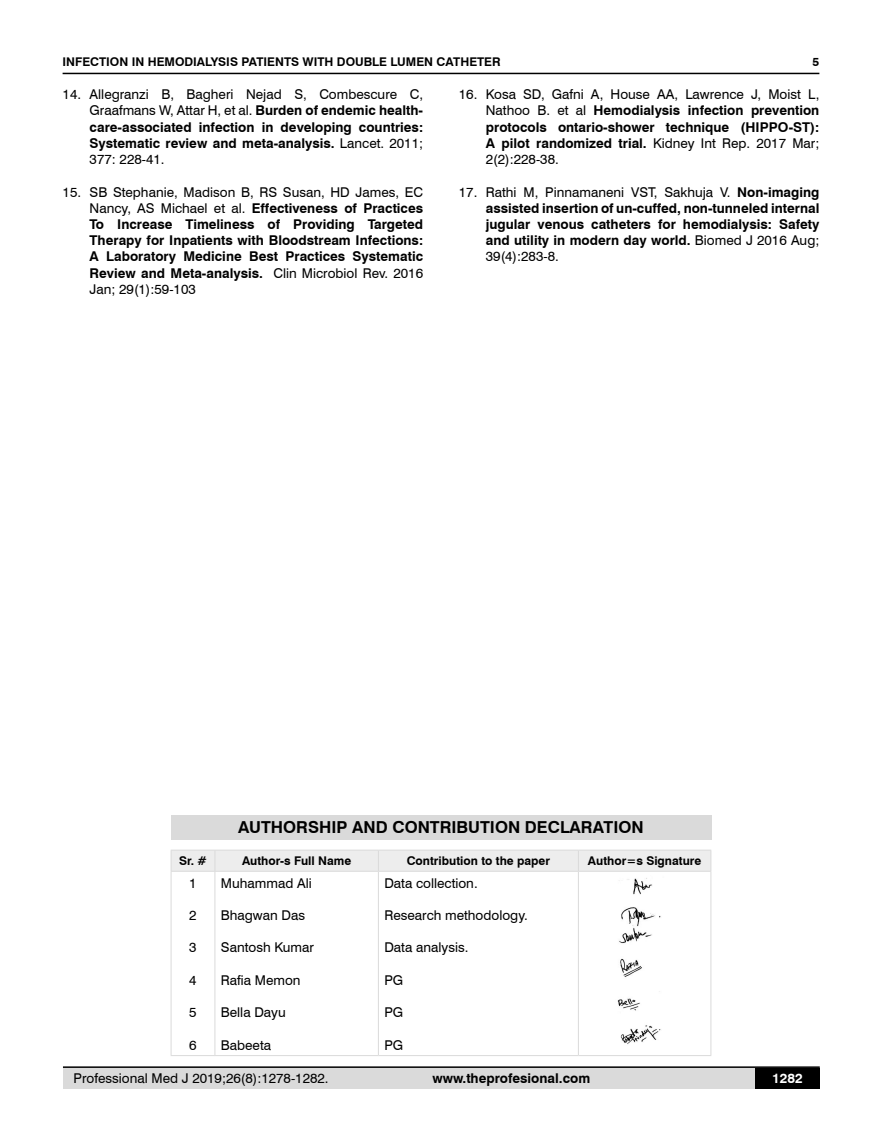
<style>
.page{position:relative;width:882px;height:1145px;background:#fff}
.page>*{position:absolute;margin:0;border:0;box-sizing:border-box;transform-origin:0 0}
.t1{font:700 16.5px "Swiss 721 BT";color:#000}
.t2{font:700 13.5px/16.2px "Swiss 721 BT";color:#000;text-align:justify}
.t3{font:13.5px "Swiss 721 BT";color:#000}
.t4{font:700 13.5px "Swiss 721 BT";color:#fff}
.t5{font:700 12px "Swiss 721 BT";color:#000}
.s1{font-weight:400}
</style>
<div class="page">
<div style="left:63px;top:1067px;width:756px;height:21px;background:#dadada"></div>
<hr style="left:63px;top:1066px;width:756px;height:2px;background:#000">
<hr style="left:63px;top:73px;width:756px;height:1px;background:#000">
<div style="left:754px;top:1068px;width:65px;height:20px;background:#000"></div>
<div style="left:171px;top:815px;width:540px;height:24px;background:#dadada"></div>
<hr style="left:171px;top:849px;width:44px;height:1px;background:#dadada">
<hr style="left:215px;top:849px;width:163px;height:1px;background:#dadada">
<hr style="left:378px;top:849px;width:200px;height:1px;background:#dadada">
<hr style="left:578px;top:849px;width:133px;height:1px;background:#dadada">
<div style="left:171px;top:850px;width:540px;height:21px;background:#ededed"></div>
<hr style="left:171px;top:871px;width:44px;height:1px;background:#dadada">
<hr style="left:171px;top:871px;width:1px;height:184px;background:#dadada">
<hr style="left:215px;top:871px;width:163px;height:1px;background:#dadada">
<hr style="left:214px;top:871px;width:1px;height:184px;background:#dadada">
<hr style="left:378px;top:871px;width:200px;height:1px;background:#dadada">
<hr style="left:378px;top:871px;width:1px;height:184px;background:#dadada">
<hr style="left:578px;top:871px;width:133px;height:1px;background:#dadada">
<hr style="left:577px;top:871px;width:1px;height:184px;background:#dadada">
<hr style="left:710px;top:871px;width:1px;height:184px;background:#dadada">
<hr style="left:171px;top:1055px;width:44px;height:1px;background:#dadada">
<hr style="left:215px;top:1055px;width:163px;height:1px;background:#dadada">
<hr style="left:378px;top:1055px;width:200px;height:1px;background:#dadada">
<hr style="left:578px;top:1055px;width:133px;height:1px;background:#dadada">
<img style="left:617px;top:878px;width:44px;height:166px">
<p class="t5" style="left:63px;top:53px;width:439px">INFECTION IN HEMODIALYSIS PATIENTS WITH DOUBLE LUMEN CATHETER</p>
<p class="t5" style="left:812px;top:53px;width:8px">5</p>
<p class="t2" style="left:90px;top:86px;width:335px;text-indent:-27px"><span class="s1">14. Allegranzi B, Bagheri Nejad S, Combescure C, Graafmans W, Attar H, et al.</span> Burden of endemic health&shy;care-associated infection in developing countries:<br>Systematic review and meta-analysis. <span class="s1">Lancet. 2011; 377: 228-41.</span></p>
<p class="t2" style="left:90px;top:183px;width:335px;text-indent:-27px"><span class="s1">15. SB Stephanie, Madison B, RS Susan, HD James, EC Nancy, AS Michael et al.</span> Effectiveness of Practices To Increase Timeliness of Providing Targeted Therapy for Inpatients with Bloodstream Infections:<br>A Laboratory Medicine Best Practices Systematic Review and Meta-analysis. <span class="s1">Clin Microbiol Rev. 2016<br>Jan; 29(1):59-103</span></p>
<p class="t2" style="left:485px;top:86px;width:335px;text-indent:-27px"><span class="s1">16. Kosa SD, Gafni A, House AA, Lawrence J, Moist L, Nathoo B. et al</span> Hemodialysis infection prevention protocols ontario-shower technique (HIPPO-ST):<br>A pilot randomized trial. <span class="s1">Kidney Int Rep. 2017 Mar; 2(2):228-38.</span></p>
<p class="t2" style="left:485px;top:183px;width:335px;text-indent:-27px"><span class="s1">17. Rathi M, Pinnamaneni VST, Sakhuja V.</span> Non-imaging assisted insertion of un-cuffed, non-tunneled internal jugular venous catheters for hemodialysis: Safety and utility in modern day world. <span class="s1">Biomed J 2016 Aug; 39(4):283-8.</span></p>
<p class="t1" style="left:238px;top:816px;width:406px">AUTHORSHIP AND CONTRIBUTION DECLARATION</p>
<p class="t5" style="left:179px;top:852px;width:29px">Sr. #</p>
<p class="t5" style="left:242px;top:852px;width:111px">Author-s Full Name</p>
<p class="t5" style="left:406px;top:852px;width:145px">Contribution to the paper</p>
<p class="t5" style="left:587px;top:852px;width:115px">Author=s Signature</p>
<p class="t3" style="left:189px;top:873px;width:9px">1</p>
<p class="t3" style="left:189px;top:906px;width:9px">2</p>
<p class="t3" style="left:189px;top:938px;width:9px">3</p>
<p class="t3" style="left:189px;top:970px;width:9px">4</p>
<p class="t3" style="left:189px;top:1003px;width:9px">5</p>
<p class="t3" style="left:189px;top:1035px;width:9px">6</p>
<p class="t3" style="left:221px;top:873px;width:92px">Muhammad Ali</p>
<p class="t3" style="left:221px;top:906px;width:86px">Bhagwan Das</p>
<p class="t3" style="left:221px;top:938px;width:94px">Santosh Kumar</p>
<p class="t3" style="left:221px;top:970px;width:81px">Rafia Memon</p>
<p class="t3" style="left:221px;top:1003px;width:66px">Bella Dayu</p>
<p class="t3" style="left:221px;top:1035px;width:52px">Babeeta</p>
<p class="t3" style="left:384px;top:873px;width:95px">Data collection.</p>
<p class="t3" style="left:384px;top:906px;width:145px">Research methodology.</p>
<p class="t3" style="left:384px;top:938px;width:86px">Data analysis.</p>
<p class="t3" style="left:384px;top:970px;width:20px">PG</p>
<p class="t3" style="left:384px;top:1003px;width:20px">PG</p>
<p class="t3" style="left:384px;top:1035px;width:20px">PG</p>
<p class="t3" style="left:74px;top:1069px;width:256px">Professional Med J 2019;26(8):1278-1282.</p>
<p class="t2" style="left:432px;top:1069px;width:159px">www.theprofesional.com</p>
<p class="t4" style="left:771px;top:1069px;width:32px">1282</p>
</div>
